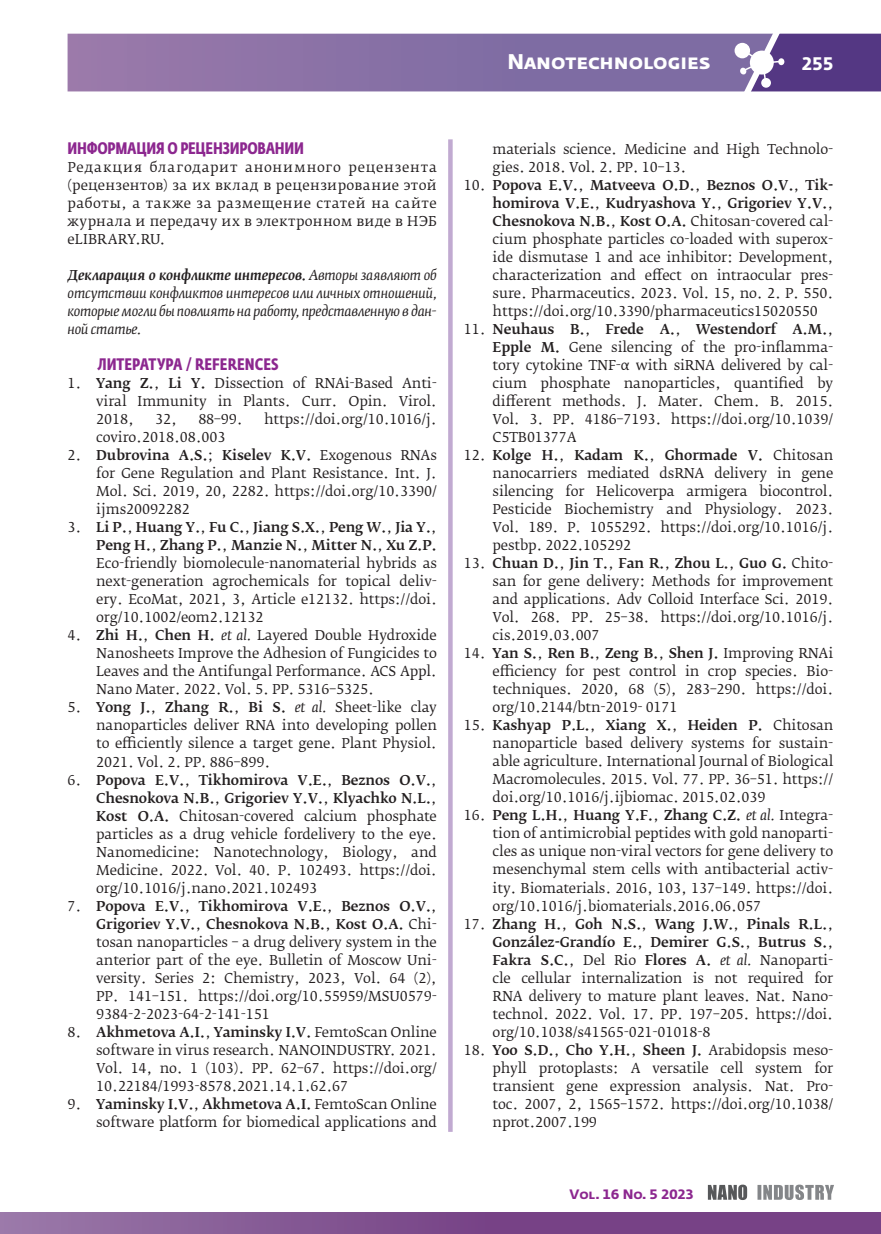
<style>
.page{position:relative;width:881px;height:1234px;background:#fff}
.page>*{position:absolute;margin:0;border:0;box-sizing:border-box;transform-origin:0 0}
.t1{font:700 21px "Fedra Sans Pro";color:#fff}
.t2{font:700 18px "Fedra Sans Alt Pro";color:#fff}
.t3{font:700 16.5px "Fedra Sans Cond Pro";letter-spacing:-.01em;color:#8c278f}
.t4{font:13.5px/18px "Fedra Serif B Pro";letter-spacing:-.01em;color:#231f20;text-align:justify}
.t5{font:italic 13.5px/18px "Fedra Serif B Pro";letter-spacing:-.015em;color:#231f20;text-align:justify}
.t6{font:700 13.5px "Fedra Sans Alt Pro";color:#8c278f}
.s1{font-weight:500}
.s2{font-style:italic}
</style>
<div class="page">
<div style="left:0;top:1211px;width:880px;height:22px;background:linear-gradient(to right,#936fa2,#6e347d)"></div>
<svg style="left:68px;top:33px;width:812px;height:59px;background:#866fa4"></svg>
<svg style="left:757px;top:1184px;width:76px;height:15px"></svg>
<svg style="left:707px;top:1184px;width:39px;height:15px"></svg>
<svg style="left:448px;top:139px;width:4px;height:992px;background:#c3add2"></svg>
<h1 class="t1" style="left:507px;top:49px;width:204px">Nanotechnologies</h1>
<h2 class="t2" style="left:801px;top:52px;width:33px">255</h2>
<p class="t3" style="left:68px;top:138px;width:238px">ИНФОРМАЦИЯ О РЕЦЕНЗИРОВАНИИ</p>
<p class="t4" style="left:67px;top:158px;width:371px">Редакция благодарит анонимного рецензента (рецензентов) за их вклад в рецензирование этой работы, а также за размещение статей на сайте журнала и передачу их в электронном виде в НЭБ eLIBRARY.RU.</p>
<p class="t5" style="left:67px;top:266px;width:371px"><span class="s1">Декларация о конфликте интересов.</span> Авторы заявляют об отсутствии конфликтов интересов или личных отношений, которые могли бы повлиять на работу, представленную в дан&shy;ной статье.</p>
<p class="t3" style="left:97px;top:354px;width:183px">ЛИТЕРАТУРА / REFERENCES</p>
<p class="t4" style="left:96px;top:374px;width:342px;text-indent:-29px">1. <span class="s1">Yang Z.</span>, <span class="s1">Li Y.</span> Dissection of RNAi-Based Anti&shy;viral Immunity in Plants. Curr. Opin. Virol.<br>2018,</p>
<p class="t4" style="left:155px;top:410px;width:23px">32,</p>
<p class="t4" style="left:198px;top:410px;width:46px">88–99.</p>
<p class="t4" style="left:264px;top:410px;width:174px">https://doi.org/10.1016/j.</p>
<p class="t4" style="left:96px;top:428px;width:131px">coviro.2018.08.003</p>
<p class="t4" style="left:96px;top:446px;width:342px;text-indent:-29px">2. <span class="s1">Dubrovina A.S.</span>; <span class="s1">Kiselev K.V.</span> Exogenous RNAs for Gene Regulation and Plant Resistance. Int. J.<br>Mol. Sci. 2019, 20, 2282. https://doi.org/10.3390/ ijms20092282</p>
<p class="t4" style="left:96px;top:518px;width:342px;text-indent:-29px">3. <span class="s1">Li P.</span>, <span class="s1">Huang Y.</span>, <span class="s1">Fu C.</span>, <span class="s1">Jiang S.X.</span>, <span class="s1">Peng W.</span>, <span class="s1">Jia Y.</span>, <span class="s1">Peng H.</span>, <span class="s1">Zhang P.</span>, <span class="s1">Manzie N.</span>, <span class="s1">Mitter N.</span>, <span class="s1">Xu Z.P.<br></span>Eco-friendly biomolecule-nanomaterial hybrids as next-generation agrochemicals for topical deliv&shy;ery. EcoMat, 2021, 3, Article e12132. https://doi. org/10.1002/eom2.12132</p>
<p class="t4" style="left:96px;top:626px;width:342px;text-indent:-29px">4. <span class="s1">Zhi H.</span>, <span class="s1">Chen H.</span> <span class="s2">et al.</span> Layered Double Hydroxide Nanosheets Improve the Adhesion of Fungicides to Leaves and the Antifungal Performance. ACS Appl.<br>Nano Mater. 2022. Vol. 5. PP. 5316–5325.</p>
<p class="t4" style="left:96px;top:698px;width:342px;text-indent:-29px">5. <span class="s1">Yong J.</span>, <span class="s1">Zhang R.</span>, <span class="s1">Bi S.</span> <span class="s2">et al.</span> Sheet-like clay nanoparticles deliver RNA into developing pollen to efficiently silence a target gene. Plant Physiol.<br>2021. Vol. 2. PP. 886–899.</p>
<p class="t4" style="left:96px;top:770px;width:342px;text-indent:-29px">6. <span class="s1">Popova E.V.</span>, <span class="s1">Tikhomirova V.E.</span>, <span class="s1">Beznos O.V.</span>, <span class="s1">Chesnokova N.B.</span>, <span class="s1">Grigoriev Y.V.</span>, <span class="s1">Klyachko N.L.</span>, <span class="s1">Kost O.A.</span> Chitosan-covered calcium phosphate particles as a drug vehicle fordelivery to the eye.<br>Nanomedicine: Nanotechnology, Biology, and Medicine. 2022. Vol. 40. P. 102493. https://doi. org/10.1016/j.nano.2021.102493</p>
<p class="t4" style="left:96px;top:896px;width:342px;text-indent:-29px">7. <span class="s1">Popova E.V.</span>, <span class="s1">Tikhomirova V.E.</span>, <span class="s1">Beznos O.V.</span>, <span class="s1">Grigoriev Y.V.</span>, <span class="s1">Chesnokova N.B.</span>, <span class="s1">Kost O.A.</span> Chi&shy;tosan nanoparticles – a drug delivery system in the anterior part of the eye. Bulletin of Moscow Uni&shy;versity. Series 2: Chemistry, 2023, Vol. 64 (2), PP. 141–151. https://doi.org/10.55959/MSU0579- 9384-2-2023-64-2-141-151</p>
<p class="t4" style="left:96px;top:1022px;width:342px;text-indent:-29px">8. <span class="s1">Akhmetova A.I.</span>, <span class="s1">Yaminsky I.V.</span> FemtoScan Online software in virus research. NANOINDUSTRY. 2021.<br>Vol. 14, no. 1 (103). PP. 62–67. https://doi.org/ 10.22184/1993-8578.2021.14.1.62.67</p>
<p class="t4" style="left:68px;top:1094px;width:371px;text-align:right">9. <span class="s1">Yaminsky I.V.</span>, <span class="s1">Akhmetova A.I.</span> FemtoScan Online software platform for biomedical applications and</p>
<p class="t4" style="left:492px;top:140px;width:342px">materials science. Medicine and High Technolo&shy;gies. 2018. Vol. 2. PP. 10–13.</p>
<p class="t4" style="left:492px;top:176px;width:342px;text-indent:-29px">10. <span class="s1">Popova E.V.</span>, <span class="s1">Matveeva O.D.</span>, <span class="s1">Beznos O.V.</span>, <span class="s1">Tik&shy;homirova V.E.</span>, <span class="s1">Kudryashova Y.</span>, <span class="s1">Grigoriev Y.V.</span>, <span class="s1">Chesnokova N.B.</span>, <span class="s1">Kost O.A.</span> Chitosan-covered cal&shy;cium phosphate particles co-loaded with superox&shy;ide dismutase 1 and ace inhibitor: Development, characterization and effect on intraocular pres&shy;sure. Pharmaceutics. 2023. Vol. 15, no. 2. P. 550. https://doi.org/10.3390/pharmaceutics15020550</p>
<p class="t4" style="left:492px;top:320px;width:342px;text-indent:-29px">11. <span class="s1">Neuhaus B.</span>, <span class="s1">Frede A.</span>, <span class="s1">Westendorf A.M.</span>, <span class="s1">Epple M.</span> Gene silencing of the pro-inflamma&shy;tory cytokine TNF-α with siRNA delivered by cal&shy;cium phosphate nanoparticles, quantified by different methods. J. Mater. Chem. B. 2015.<br>Vol. 3. PP. 4186–7193. https://doi.org/10.1039/ C5TB01377A</p>
<p class="t4" style="left:492px;top:446px;width:342px;text-indent:-29px">12. <span class="s1">Kolge H.</span>, <span class="s1">Kadam K.</span>, <span class="s1">Ghormade V.</span> Chitosan nanocarriers mediated dsRNA delivery in gene silencing for Helicoverpa armigera biocontrol.<br>Pesticide Biochemistry and Physiology. 2023.<br>Vol. 189. P. 1055292. https://doi.org/10.1016/j. pestbp. 2022.105292</p>
<p class="t4" style="left:492px;top:554px;width:342px;text-indent:-29px">13. <span class="s1">Chuan D.</span>, <span class="s1">Jin T.</span>, <span class="s1">Fan R.</span>, <span class="s1">Zhou L.</span>, <span class="s1">Guo G.</span> Chito&shy;san for gene delivery: Methods for improvement and applications. Adv Colloid Interface Sci. 2019.<br>Vol. 268. PP. 25–38. https://doi.org/10.1016/j. cis.2019.03.007</p>
<p class="t4" style="left:492px;top:644px;width:342px;text-indent:-29px">14. <span class="s1">Yan S.</span>, <span class="s1">Ren B.</span>, <span class="s1">Zeng B.</span>, <span class="s1">Shen J.</span> Improving RNAi efficiency for pest control in crop species. Bio&shy;techniques. 2020, 68 (5), 283–290. https://doi. org/10.2144/btn-2019- 0171</p>
<p class="t4" style="left:492px;top:716px;width:342px;text-indent:-29px">15. <span class="s1">Kashyap P.L.</span>, <span class="s1">Xiang X.</span>, <span class="s1">Heiden P.</span> Chitosan nanoparticle based delivery systems for sustain&shy;able agriculture. International Journal of Biological Macromolecules. 2015. Vol. 77. PP. 36–51. https:// doi.org/10.1016/j.ijbiomac. 2015.02.039</p>
<p class="t4" style="left:492px;top:806px;width:342px;text-indent:-29px">16. <span class="s1">Peng L.H.</span>, <span class="s1">Huang Y.F.</span>, <span class="s1">Zhang C.Z.</span> <span class="s2">et al.</span> Integra&shy;tion of antimicrobial peptides with gold nanoparti&shy;cles as unique non-viral vectors for gene delivery to mesenchymal stem cells with antibacterial activ&shy;ity. Biomaterials. 2016, 103, 137–149. https://doi. org/10.1016/j.biomaterials.2016.06.057</p>
<p class="t4" style="left:492px;top:914px;width:342px;text-indent:-29px">17. <span class="s1">Zhang H.</span>, <span class="s1">Goh N.S.</span>, <span class="s1">Wang J.W.</span>, <span class="s1">Pinals R.L.</span>, <span class="s1">González-Grandío E.</span>, <span class="s1">Demirer G.S.</span>, <span class="s1">Butrus S.</span>, <span class="s1">Fakra S.C.</span>, Del Rio <span class="s1">Flores A.</span> <span class="s2">et al.</span> Nanoparti&shy;cle cellular internalization is not required for RNA delivery to mature plant leaves. Nat. Nano&shy;technol. 2022. Vol. 17. PP. 197–205. https://doi. org/10.1038/s41565-021-01018-8</p>
<p class="t4" style="left:492px;top:1040px;width:342px;text-indent:-29px">18. <span class="s1">Yoo S.D.</span>, <span class="s1">Cho Y.H.</span>, <span class="s1">Sheen J.</span> Arabidopsis meso&shy;phyll protoplasts: A versatile cell system for transient gene expression analysis. Nat. Pro&shy;toc. 2007, 2, 1565–1572. https://doi.org/10.1038/ nprot.2007.199</p>
<p class="t6" style="left:569px;top:1185px;width:126px">Vol. 16 No. 5 2023</p>
</div>
